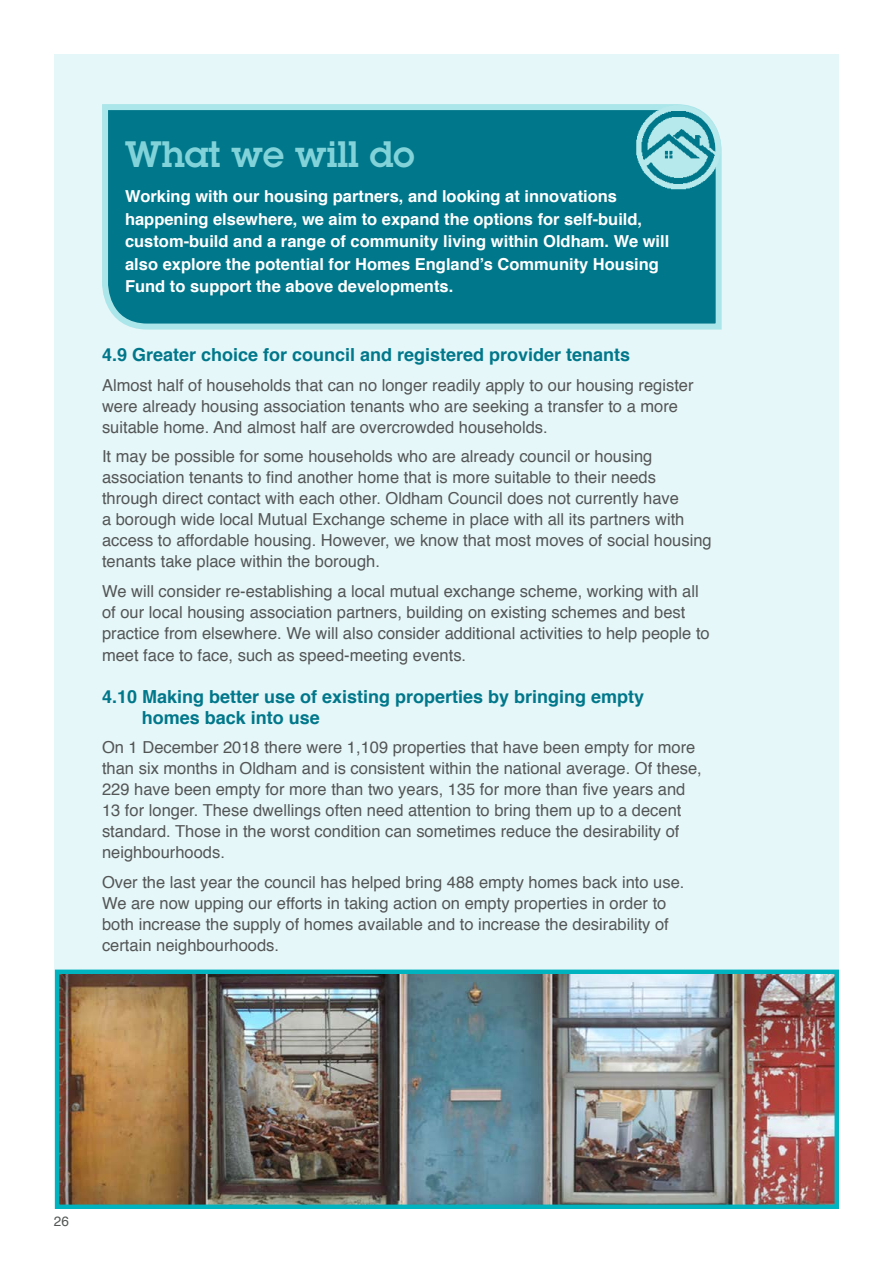
<style>
.page{position:relative;width:893px;height:1263px;background:#fff}
.page>*{position:absolute;margin:0;border:0;box-sizing:border-box;transform-origin:0 0}
.t1{font:600 36px "Lubalin Graph Std";color:#82d3d9}
.t2{font:700 18px/21px "Helvetica";color:#00778a}
.t3{font:16.5px/21px "Helvetica";color:#545656}
.t4{font:700 16.5px/22.5px "Helvetica";color:#fff}
.t5{font:13.5px "Helvetica";color:#545656}
</style>
<div class="page">
<div style="left:54px;top:54px;width:785px;height:1155px;background:#e6f7f9"></div>
<svg style="left:102px;top:104px;width:620px;height:226px;background:#0c7f91"></svg>
<img style="left:634px;top:104px;width:88px;height:89px">
<img style="left:60px;top:974px;width:774px;height:230px">
<div style="left:55px;top:969px;width:784px;height:240px;border:4px solid #00b3be"></div>
<h1 class="t1" style="left:125px;top:131px;width:291px">What we will do</h1>
<p class="t4" style="left:125px;top:186px;width:546px">Working with our housing partners, and looking at innovations happening elsewhere, we aim to expand the options for self-build, custom-build and a range of community living within Oldham. We will also explore the potential for Homes England’s Community Housing Fund to support the above developments.</p>
<p class="t2" style="left:102px;top:345px;width:530px">4.9 Greater choice for council and registered provider tenants</p>
<p class="t3" style="left:102px;top:375px;width:593px">Almost half of households that can no longer readily apply to our housing register were already housing association tenants who are seeking a transfer to a more suitable home. And almost half are overcrowded households.</p>
<p class="t3" style="left:102px;top:447px;width:611px">It may be possible for some households who are already council or housing association tenants to find another home that is more suitable to their needs through direct contact with each other. Oldham Council does not currently have<br>a borough wide local Mutual Exchange scheme in place with all its partners with access to affordable housing. However, we know that most moves of social housing tenants take place within the borough.</p>
<p class="t3" style="left:102px;top:581px;width:609px">We will consider re-establishing a local mutual exchange scheme, working with all of our local housing association partners, building on existing schemes and best practice from elsewhere. We will also consider additional activities to help people to meet face to face, such as speed-meeting events.</p>
<p class="t2" style="left:142px;top:686px;width:504px;text-indent:-40px">4.10 Making better use of existing properties by bringing empty homes back into use</p>
<p class="t3" style="left:102px;top:737px;width:601px">On 1 December 2018 there were 1,109 properties that have been empty for more than six months in Oldham and is consistent within the national average. Of these, 229 have been empty for more than two years, 135 for more than five years and 13 for longer. These dwellings often need attention to bring them up to a decent standard. Those in the worst condition can sometimes reduce the desirability of neighbourhoods.</p>
<p class="t3" style="left:102px;top:872px;width:584px">Over the last year the council has helped bring 488 empty homes back into use.<br>We are now upping our efforts in taking action on empty properties in order to both increase the supply of homes available and to increase the desirability of certain neighbourhoods.</p>
<p class="t5" style="left:54px;top:1211px;width:17px">26</p>
</div>
